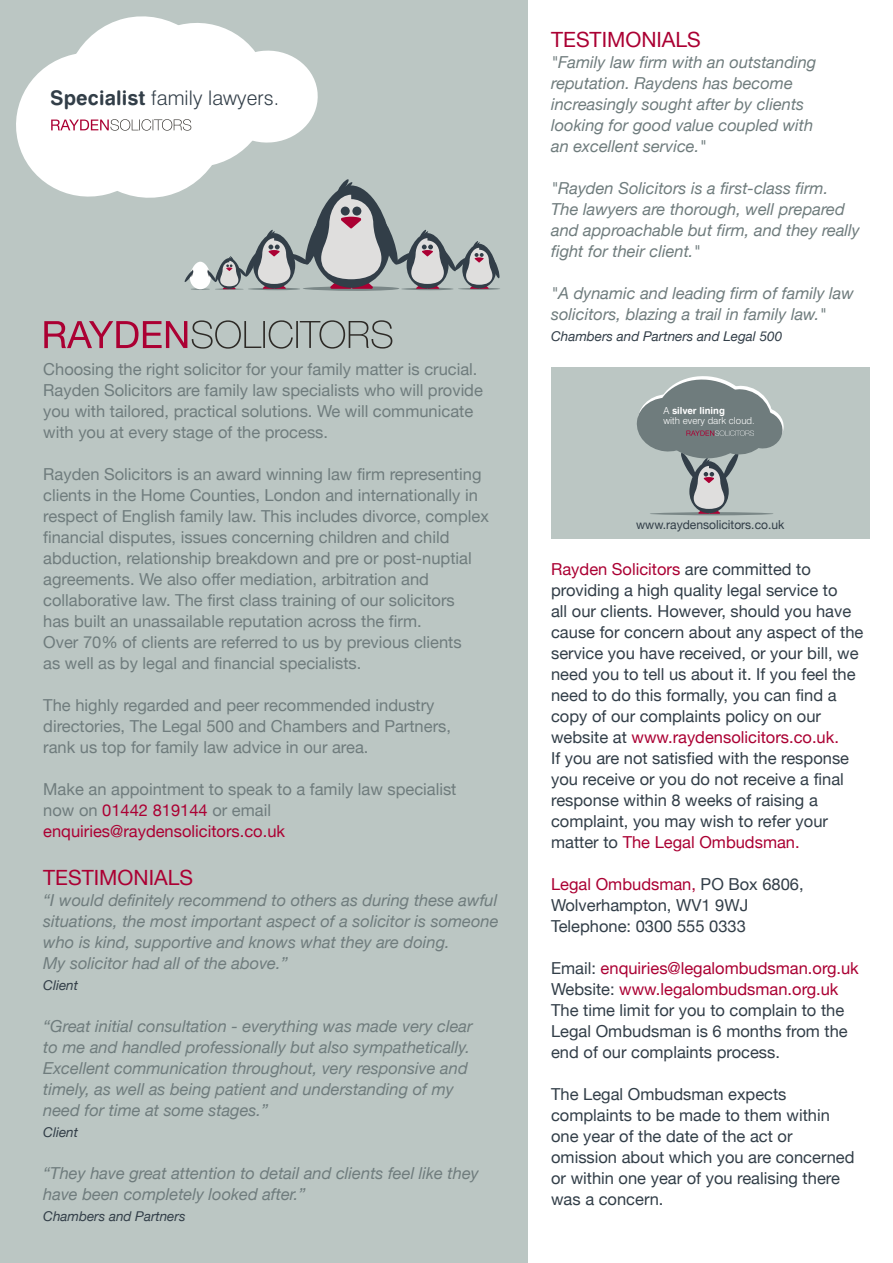
<style>
.page{position:relative;width:893px;height:1263px;background:#fff}
.page>*{position:absolute;margin:0;border:0;box-sizing:border-box;transform-origin:0 0}
.t1{font:21px "Helvetica Neue";color:#ab0033}
.t2{font:300 20.1px "Swiss 721 BT";letter-spacing:.005em;color:#323e48}
.t3{font:16.5px/21px "Helvetica Neue";color:#6f7c7d}
.t4{font:16.5px/21px "Helvetica Neue";color:#323e48}
.t5{font:italic 16.5px/21px "Helvetica Neue";color:#6f7c7d}
.t6{font:italic 13.5px "Helvetica Neue";color:#323e48}
.t7{font:12.3px "Helvetica Neue";color:#323e48}
.t8{font:300 9.6px "Swiss 721 BT";letter-spacing:.005em;color:#fff}
.t9{font:9.6px "Swiss 721 BT Bold Rounded";letter-spacing:.005em;color:#fff}
.s1{font-family:"Swiss 721 BT Bold Rounded";font-weight:400}
.s2{color:#ab0033}
.s3{font-family:"Swiss 721 BT";font-weight:300}
</style>
<div class="page">
<div style="left:0;top:0;width:527px;height:1263px;background:#bbc6c3"></div>
<svg style="left:16px;top:16px;width:484px;height:275px"></svg>
<svg style="left:44px;top:320px;width:217px;height:29px"></svg>
<hr style="left:263px;top:321px;width:2px;height:27px;background:#2d2a26">
<svg style="left:269px;top:320px;width:24px;height:29px"></svg>
<hr style="left:296px;top:321px;width:2px;height:27px;background:#2d2a26">
<svg style="left:300px;top:320px;width:92px;height:29px"></svg>
<div style="left:551px;top:367px;width:318px;height:171px;background:#bbc6c3"></div>
<svg style="left:636px;top:376px;width:148px;height:139px"></svg>
<p class="t2" style="left:50px;top:86px;width:230px"><span class="s1">Specialist</span> family lawyers.</p>
<p class="t3" style="left:43px;top:360px;width:441px">Choosing the right solicitor for your family matter is crucial.<br>Rayden Solicitors are family law specialists who will provide you with tailored, practical solutions. We will communicate with you at every stage of the process.</p>
<p class="t3" style="left:43px;top:465px;width:447px">Rayden Solicitors is an award winning law firm representing clients in the Home Counties, London and internationally in respect of English family law. This includes divorce, complex financial disputes, issues concerning children and child abduction, relationship breakdown and pre or post-nuptial agreements. We also offer mediation, arbitration and collaborative law. The first class training of our solicitors<br>has built an unassailable reputation across the firm.<br>Over 70% of clients are referred to us by previous clients<br>as well as by legal and financial specialists.</p>
<p class="t3" style="left:43px;top:696px;width:409px">The highly regarded and peer recommended industry directories, The Legal 500 and Chambers and Partners, rank us top for family law advice in our area.</p>
<p class="t3" style="left:43px;top:780px;width:415px">Make an appointment to speak to a family law specialist now on <span class="s2">01442 819144</span> or email <span class="s2">enquiries@raydensolicitors.co.uk</span></p>
<p class="t1" style="left:43px;top:862px;width:151px">TESTIMONIALS</p>
<p class="t5" style="left:43px;top:891px;width:457px">“I would definitely recommend to others as during these awful situations, the most important aspect of a solicitor is someone who is kind, supportive and knows what they are doing.<br>My solicitor had all of the above.”</p>
<p class="t6" style="left:43px;top:975px;width:36px">Client</p>
<p class="t5" style="left:43px;top:1017px;width:431px">“Great initial consultation - everything was made very clear to me and handled professionally but also sympathetically.<br>Excellent communication throughout, very responsive and timely, as well as being patient and understanding of my need for time at some stages.”</p>
<p class="t6" style="left:43px;top:1122px;width:36px">Client</p>
<p class="t5" style="left:43px;top:1164px;width:437px">“They have great attention to detail and clients feel like they have been completely looked after.”</p>
<p class="t6" style="left:43px;top:1206px;width:144px">Chambers and Partners</p>
<p class="t1" style="left:551px;top:24px;width:151px">TESTIMONIALS</p>
<p class="t5" style="left:551px;top:52px;width:267px">"Family law firm with an outstanding reputation. Raydens has become increasingly sought after by clients looking for good value coupled with an excellent service."</p>
<p class="t5" style="left:551px;top:178px;width:310px">"Rayden Solicitors is a first-class firm.<br>The lawyers are thorough, well prepared and approachable but firm, and they really fight for their client."</p>
<p class="t5" style="left:551px;top:283px;width:304px">"A dynamic and leading firm of family law solicitors, blazing a trail in family law."</p>
<p class="t6" style="left:551px;top:326px;width:233px">Chambers and Partners and Legal 500</p>
<p class="t9" style="left:663px;top:405px;width:63px"><span class="s3">A</span> silver lining</p>
<p class="t8" style="left:663px;top:415px;width:93px">with every dark cloud.</p>
<p class="t7" style="left:636px;top:516px;width:150px">www.raydensolicitors.co.uk</p>
<p class="t4" style="left:551px;top:559px;width:314px"><span class="s2">Rayden Solicitors</span> are committed to providing a high quality legal service to<br>all our clients. However, should you have cause for concern about any aspect of the service you have received, or your bill, we need you to tell us about it. If you feel the need to do this formally, you can find a copy of our complaints policy on our website at <span class="s2">www.raydensolicitors.co.uk.<br></span>If you are not satisfied with the response you receive or you do not receive a final response within 8 weeks of raising a complaint, you may wish to refer your matter to <span class="s2">The Legal Ombudsman.</span></p>
<p class="t4" style="left:551px;top:874px;width:254px"><span class="s2">Legal Ombudsman,</span> PO Box 6806,<br>Wolverhampton, WV1 9WJ<br>Telephone: 0300 555 0333</p>
<p class="t4" style="left:551px;top:958px;width:309px">Email: <span class="s2">enquiries@legalombudsman.org.uk </span>Website: <span class="s2">www.legalombudsman.org.uk </span>The time limit for you to complain to the Legal Ombudsman is 6 months from the end of our complaints process.</p>
<p class="t4" style="left:551px;top:1084px;width:305px">The Legal Ombudsman expects complaints to be made to them within one year of the date of the act or omission about which you are concerned or within one year of you realising there was a concern.</p>
</div>
